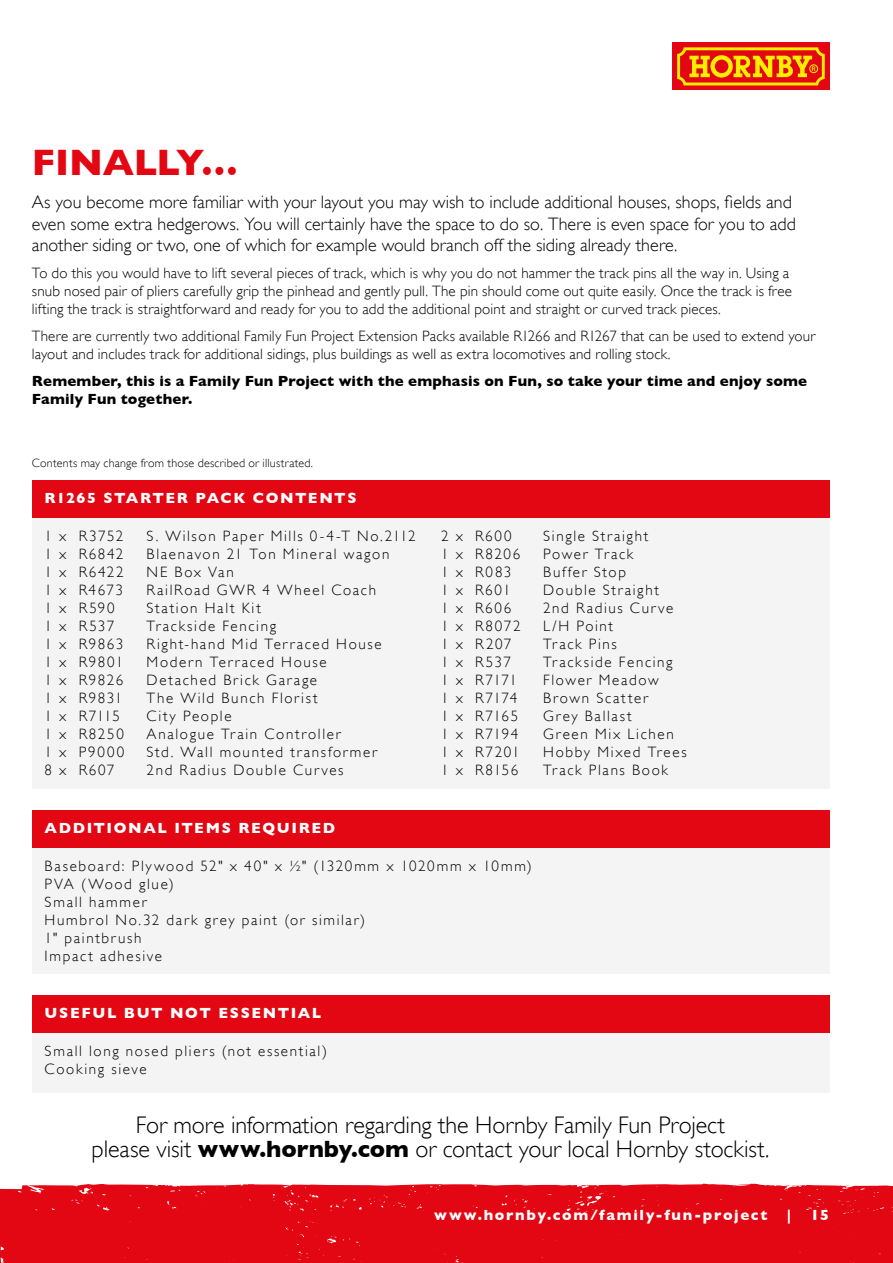
<style>
.page{position:relative;width:893px;height:1263px;background:#fff}
.page>*{position:absolute;margin:0;border:0;box-sizing:border-box;transform-origin:0 0}
.t1{font:700 37.5px "Gill Sans";letter-spacing:-.01em;color:#e30613}
.t2{font:300 24px/24px "Gill Sans";letter-spacing:-.005em;color:#000;text-align:center}
.t3{font:300 18px/21.6px "Gill Sans";letter-spacing:.005em;color:#000}
.t4{font:300 15px/18px "Gill Sans";letter-spacing:.1em;color:#000}
.t5{font:300 15px/18px "Gill Sans";letter-spacing:.01em;color:#000}
.t6{font:700 15px "Gill Sans";letter-spacing:.105em;color:#fff}
.t7{font:700 15px/18px "Gill Sans";letter-spacing:.01em;color:#000}
.t8{font:300 15px "Gill Sans";letter-spacing:.125em;color:#000}
.t9{font:300 12px "Gill Sans";letter-spacing:.02em;color:#000}
.s1{font-weight:700}
</style>
<div class="page">
<svg style="left:0;top:1183px;width:893px;height:26px;background:#e51e2a"></svg>
<div style="left:0;top:1209px;width:893px;height:54px;background:#e30613"></div>
<div style="left:672px;top:43px;width:158px;height:47px;background:#e30613"></div>
<svg style="left:677px;top:47px;width:148px;height:38px"></svg>
<div style="left:32px;top:848px;width:797px;height:126px;background:#f4f4f4"></div>
<div style="left:32px;top:518px;width:797px;height:270px;background:#f4f4f4"></div>
<div style="left:32px;top:1006px;width:797px;height:87px;background:#f4f4f4"></div>
<div style="left:32px;top:810px;width:797px;height:38px;background:#e30613"></div>
<div style="left:32px;top:480px;width:797px;height:38px;background:#e30613"></div>
<div style="left:32px;top:995px;width:797px;height:38px;background:#e30613"></div>
<h1 class="t1" style="left:32px;top:140px;width:208px">FINALLY…</h1>
<p class="t3" style="left:32px;top:190px;width:766px">As you become more familiar with your layout you may wish to include additional houses, shops, fields and even some extra hedgerows. You will certainly have the space to do so. There is even space for you to add another siding or two, one of which for example would branch off the siding already there.</p>
<p class="t5" style="left:32px;top:263px;width:761px">To do this you would have to lift several pieces of track, which is why you do not hammer the track pins all the way in. Using a snub nosed pair of pliers carefully grip the pinhead and gently pull. The pin should come out quite easily. Once the track is free lifting the track is straightforward and ready for you to add the additional point and straight or curved track pieces.</p>
<p class="t5" style="left:32px;top:326px;width:785px">There are currently two additional Family Fun Project Extension Packs available R1266 and R1267 that can be used to extend your layout and includes track for additional sidings, plus buildings as well as extra locomotives and rolling stock.</p>
<p class="t7" style="left:32px;top:371px;width:777px">Remember, this is a Family Fun Project with the emphasis on Fun, so take your time and enjoy some<br>Family Fun together.</p>
<p class="t9" style="left:32px;top:453px;width:283px">Contents may change from those described or illustrated.</p>
<p class="t6" style="left:45px;top:489px;width:313px">R1265 STARTER PACK CONTENTS</p>
<p class="t4" style="left:45px;top:526px;width:80px">1 x R3752</p>
<p class="t4" style="left:147px;top:526px;width:270px">S. Wilson Paper Mills 0-4-T No.2112</p>
<p class="t4" style="left:45px;top:544px;width:80px">1 x R6842</p>
<p class="t4" style="left:147px;top:544px;width:244px">Blaenavon 21 Ton Mineral wagon</p>
<p class="t4" style="left:45px;top:562px;width:81px">1 x R6422</p>
<p class="t4" style="left:147px;top:562px;width:89px">NE Box Van</p>
<p class="t4" style="left:45px;top:580px;width:80px">1 x R4673</p>
<p class="t4" style="left:147px;top:580px;width:231px">RailRoad GWR 4 Wheel Coach</p>
<p class="t4" style="left:45px;top:598px;width:72px">1 x R590</p>
<p class="t4" style="left:147px;top:598px;width:116px">Station Halt Kit</p>
<p class="t4" style="left:45px;top:616px;width:71px">1 x R537</p>
<p class="t4" style="left:147px;top:616px;width:131px">Trackside Fencing</p>
<p class="t4" style="left:45px;top:634px;width:80px">1 x R9863</p>
<p class="t4" style="left:147px;top:634px;width:236px">Right-hand Mid Terraced House</p>
<p class="t4" style="left:45px;top:652px;width:80px">1 x R9801</p>
<p class="t4" style="left:147px;top:652px;width:182px">Modern Terraced House</p>
<p class="t4" style="left:45px;top:670px;width:80px">1 x R9826</p>
<p class="t4" style="left:147px;top:670px;width:172px">Detached Brick Garage</p>
<p class="t4" style="left:45px;top:688px;width:79px">1 x R9831</p>
<p class="t4" style="left:147px;top:688px;width:172px">The Wild Bunch Florist</p>
<p class="t4" style="left:45px;top:706px;width:77px">1 x R7115</p>
<p class="t4" style="left:147px;top:706px;width:86px">City People</p>
<p class="t4" style="left:45px;top:724px;width:81px">1 x R8250</p>
<p class="t4" style="left:147px;top:724px;width:196px">Analogue Train Controller</p>
<p class="t4" style="left:45px;top:742px;width:81px">1 x P9000</p>
<p class="t4" style="left:147px;top:742px;width:232px">Std. Wall mounted transformer</p>
<p class="t4" style="left:45px;top:760px;width:71px">8 x R607</p>
<p class="t4" style="left:147px;top:760px;width:198px">2nd Radius Double Curves</p>
<p class="t6" style="left:45px;top:819px;width:292px">ADDITIONAL ITEMS REQUIRED</p>
<p class="t4" style="left:441px;top:526px;width:72px">2 x R600</p>
<p class="t4" style="left:543px;top:526px;width:107px">Single Straight</p>
<p class="t4" style="left:441px;top:544px;width:81px">1 x R8206</p>
<p class="t4" style="left:543px;top:544px;width:92px">Power Track</p>
<p class="t4" style="left:441px;top:562px;width:72px">1 x R083</p>
<p class="t4" style="left:543px;top:562px;width:84px">Buffer Stop</p>
<p class="t4" style="left:441px;top:580px;width:71px">1 x R601</p>
<p class="t4" style="left:543px;top:580px;width:117px">Double Straight</p>
<p class="t4" style="left:441px;top:598px;width:72px">1 x R606</p>
<p class="t4" style="left:543px;top:598px;width:132px">2nd Radius Curve</p>
<p class="t4" style="left:441px;top:616px;width:81px">1 x R8072</p>
<p class="t4" style="left:543px;top:616px;width:71px">L/H Point</p>
<p class="t4" style="left:441px;top:634px;width:72px">1 x R207</p>
<p class="t4" style="left:543px;top:634px;width:75px">Track Pins</p>
<p class="t4" style="left:441px;top:652px;width:71px">1 x R537</p>
<p class="t4" style="left:543px;top:652px;width:131px">Trackside Fencing</p>
<p class="t4" style="left:441px;top:670px;width:77px">1 x R7171</p>
<p class="t4" style="left:543px;top:670px;width:117px">Flower Meadow</p>
<p class="t4" style="left:441px;top:688px;width:78px">1 x R7174</p>
<p class="t4" style="left:543px;top:688px;width:106px">Brown Scatter</p>
<p class="t4" style="left:441px;top:706px;width:79px">1 x R7165</p>
<p class="t8" style="left:543px;top:704px;width:90px">Grey Ballast</p>
<p class="t4" style="left:441px;top:724px;width:79px">1 x R7194</p>
<p class="t4" style="left:543px;top:724px;width:132px">Green Mix Lichen</p>
<p class="t4" style="left:441px;top:742px;width:80px">1 x R7201</p>
<p class="t4" style="left:543px;top:742px;width:145px">Hobby Mixed Trees</p>
<p class="t4" style="left:441px;top:760px;width:79px">1 x R8156</p>
<p class="t4" style="left:543px;top:760px;width:126px">Track Plans Book</p>
<p class="t4" style="left:45px;top:856px;width:489px">Baseboard: Plywood 52" x 40" x ½" (1320mm x 1020mm x 10mm)<br>PVA (Wood glue)<br>Small hammer<br>Humbrol No.32 dark grey paint (or similar)<br>1" paintbrush<br>Impact adhesive</p>
<p class="t6" style="left:45px;top:1004px;width:278px">USEFUL BUT NOT ESSENTIAL</p>
<p class="t4" style="left:45px;top:1041px;width:284px">Small long nosed pliers (not essential)<br>Cooking sieve</p>
<h2 class="t2" style="left:92px;top:1112px;width:679px">For more information regarding the Hornby Family Fun Project<br>please visit <span class="s1">www.hornby.com</span> or contact your local Hornby stockist.</h2>
<p class="t6" style="left:434px;top:1206px;width:335px">www.hornby.com/family-fun-project</p>
<p class="t6" style="left:787px;top:1206px;width:6px">|</p>
<p class="t6" style="left:811px;top:1206px;width:20px">15</p>
</div>
